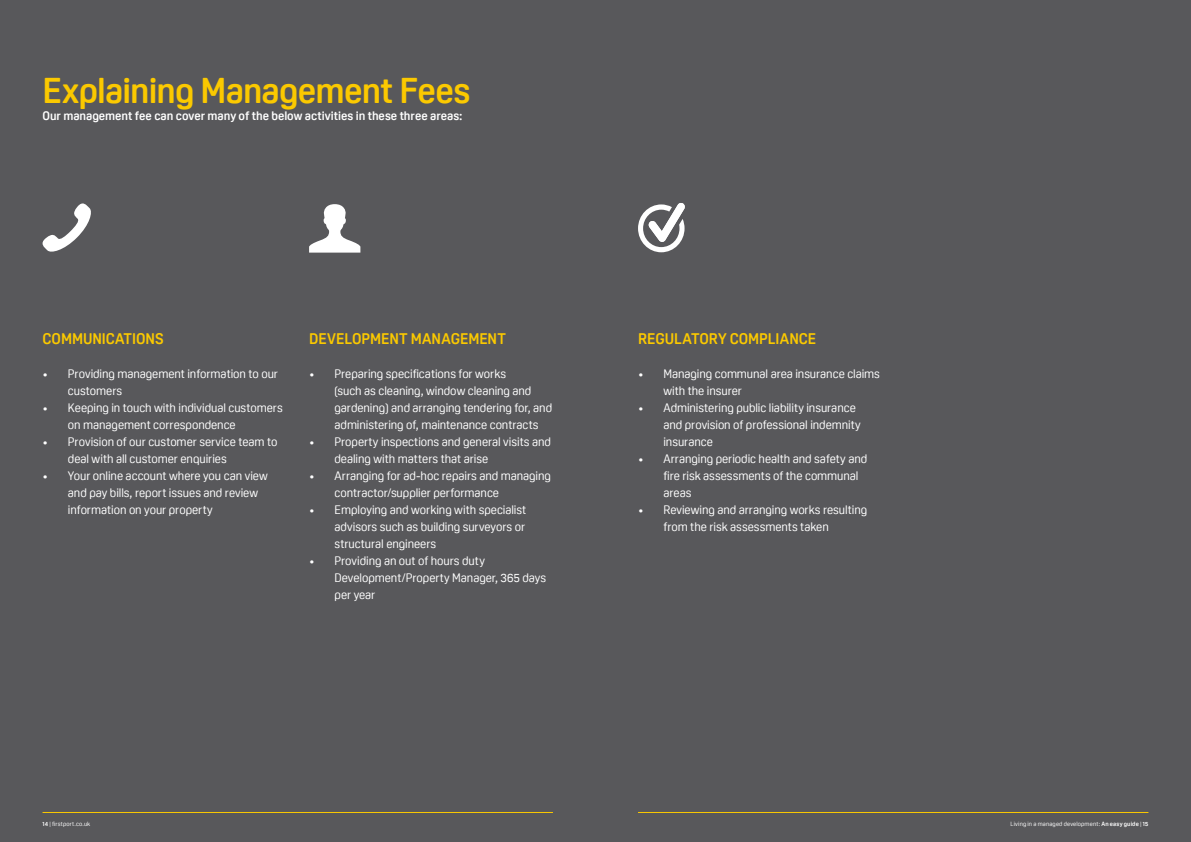
<style>
.page{position:relative;width:1191px;height:842px;background:#58585b}
.page>*{position:absolute;margin:0;border:0;box-sizing:border-box;transform-origin:0 0}
.t1{font:700 35px "Oscine";letter-spacing:-.025em;color:#fbc900}
.t2{font:700 15px "Oscine";letter-spacing:-.005em;color:#fbc900}
.t3{font:12px/17px "Oscine";letter-spacing:-.005em;color:#fff}
.t4{font:700 12px "Oscine";color:#fff}
.t5{font:6px "Oscine";letter-spacing:.025em;color:#fff}
.s1{font-weight:700}
</style>
<div class="page">
<hr style="left:43px;top:812px;width:510px;height:1px;background:#fbc900">
<hr style="left:638px;top:812px;width:510px;height:1px;background:#fbc900">
<svg style="left:42px;top:203px;width:49px;height:49px"></svg>
<svg style="left:309px;top:204px;width:51px;height:49px"></svg>
<svg style="left:638px;top:203px;width:47px;height:49px"></svg>
<h1 class="t1" style="left:43px;top:71px;width:429px">Explaining Management Fees</h1>
<p class="t4" style="left:43px;top:109px;width:421px">Our management fee can cover many of the below activities in these three areas:</p>
<p class="t2" style="left:43px;top:330px;width:123px">COMMUNICATIONS</p>
<p class="t3" style="left:68px;top:365px;width:211px;text-indent:-25px">• Providing management information to our customers</p>
<p class="t3" style="left:68px;top:399px;width:216px;text-indent:-25px">• Keeping in touch with individual customers on management correspondence</p>
<p class="t3" style="left:68px;top:433px;width:211px;text-indent:-25px">• Provision of our customer service team to deal with all customer enquiries</p>
<p class="t3" style="left:68px;top:467px;width:201px;text-indent:-25px">• Your online account where you can view and pay bills, report issues and review information on your property</p>
<p class="t2" style="left:309px;top:330px;width:198px">DEVELOPMENT MANAGEMENT</p>
<p class="t3" style="left:334px;top:365px;width:219px;text-indent:-25px">• Preparing specifications for works<br>(such as cleaning, window cleaning and gardening) and arranging tendering for, and administering of, maintenance contracts</p>
<p class="t3" style="left:334px;top:433px;width:218px;text-indent:-25px">• Property inspections and general visits and dealing with matters that arise</p>
<p class="t3" style="left:334px;top:467px;width:218px;text-indent:-25px">• Arranging for ad-hoc repairs and managing contractor/supplier performance</p>
<p class="t3" style="left:334px;top:501px;width:193px;text-align:justify;text-indent:-25px">• Employing and working with specialist advisors such as building surveyors or structural engineers</p>
<p class="t3" style="left:334px;top:552px;width:213px;text-indent:-25px">• Providing an out of hours duty<br>Development/Property Manager, 365 days per year</p>
<p class="t2" style="left:638px;top:330px;width:180px">REGULATORY COMPLIANCE</p>
<p class="t3" style="left:663px;top:365px;width:218px;text-indent:-25px">• Managing communal area insurance claims with the insurer</p>
<p class="t3" style="left:663px;top:399px;width:199px;text-indent:-25px">• Administering public liability insurance and provision of professional indemnity insurance</p>
<p class="t3" style="left:663px;top:450px;width:205px;text-indent:-25px">• Arranging periodic health and safety and fire risk assessments of the communal areas</p>
<p class="t3" style="left:663px;top:501px;width:205px;text-indent:-25px">• Reviewing and arranging works resulting from the risk assessments taken</p>
<p class="t5" style="left:43px;top:821px;width:49px"><span class="s1">14</span> | firstport.co.uk</p>
<p class="t5" style="left:1010px;top:820px;width:139px">Living in a managed development: <span class="s1">An easy guide</span> | <span class="s1">15</span></p>
</div>
